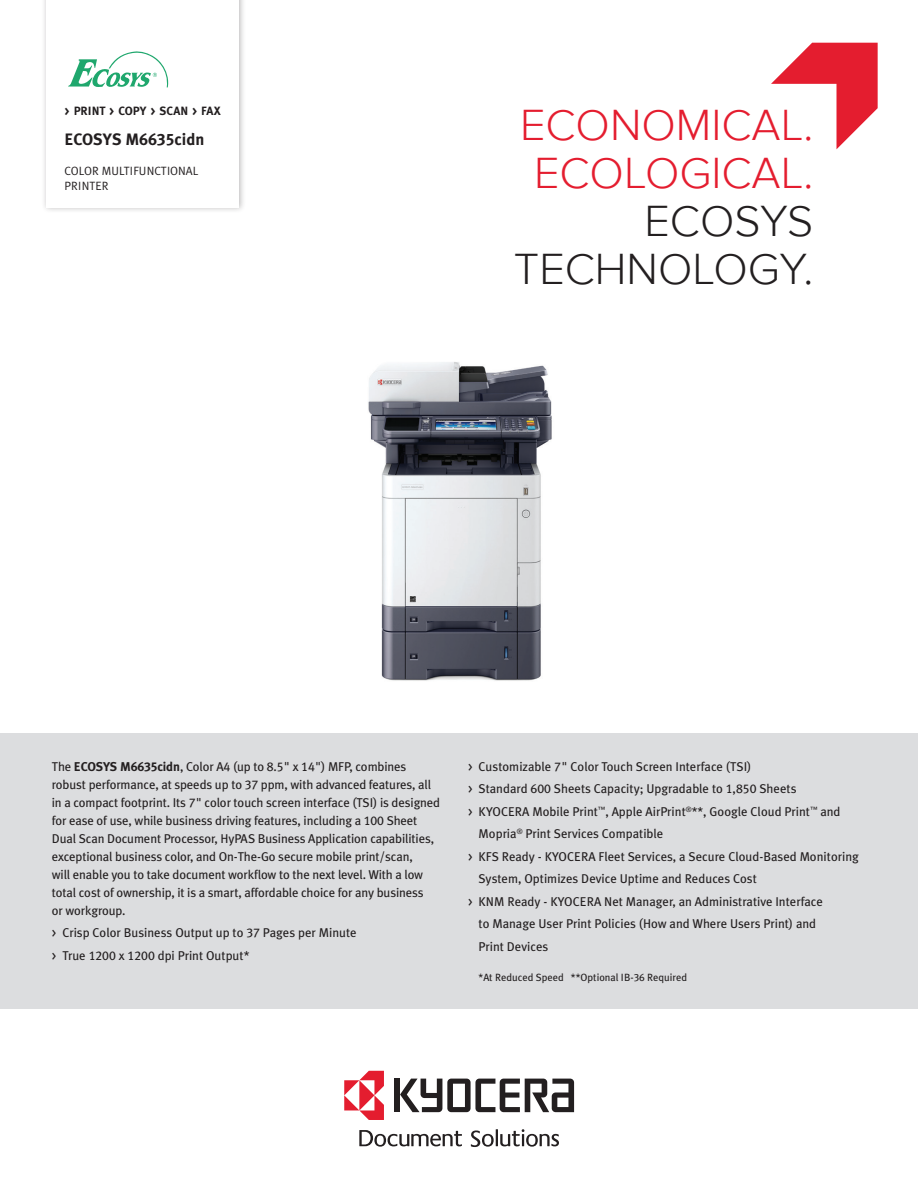
<style>
.page{position:relative;width:918px;height:1188px;background:#fff}
.page>*{position:absolute;margin:0;border:0;box-sizing:border-box;transform-origin:0 0}
.t1{font:300 45px/48px "Proxima Nova";color:#e41d2f;text-align:center}
.t2{font:300 45px/48px "Proxima Nova";color:#231f20;text-align:right}
.t3{font:700 16.5px "Meta Plus";color:#231f20}
.t4{font:12.75px/18px "Meta Plus";letter-spacing:-.01em;color:#231f20}
.t5{font:12px/15px "Meta Plus Normal";letter-spacing:.01em;color:#231f20}
.t6{font:12px "Meta Plus Bold Caps";color:#231f20}
.t7{font:10.5px "Meta Plus";color:#231f20}
.s1{font-family:"Meta Plus Bold Caps";font-weight:400}
.s2{font-weight:700}
.s3{font-family:"Meta Plus Bold Caps"}
.s4{font-family:"Meta Plus Book Caps"}
</style>
<div class="page">
<div style="left:41px;top:0;width:205px;height:214px;background:#231f20;opacity:.3"></div>
<div style="left:46px;top:0;width:192px;height:207px;background:#fff"></div>
<div style="left:394px;top:1079px;width:6px;height:33px;background:#231f20"></div>
<svg style="left:400px;top:1079px;width:174px;height:33px"></svg>
<svg style="left:344px;top:1071px;width:40px;height:49px"></svg>
<svg style="left:471px;top:1129px;width:88px;height:18px"></svg>
<svg style="left:359px;top:1130px;width:103px;height:17px"></svg>
<svg style="left:771px;top:43px;width:107px;height:106px"></svg>
<img style="left:368px;top:362px;width:184px;height:319px">
<svg style="left:68px;top:51px;width:100px;height:37px"></svg>
<div style="left:0;top:734px;width:918px;height:275px;background:#dcdddf"></div>
<p class="t6" style="left:65px;top:104px;width:158px">&gt; PRINT &gt; COPY &gt; SCAN &gt; FAX</p>
<p class="t3" style="left:65px;top:130px;width:141px">ECOSYS M<span class="s1">6635</span>cidn</p>
<p class="t5" style="left:65px;top:163px;width:135px">COLOR MULTIFUNCTIONAL<br>PRINTER</p>
<h1 class="t1" style="left:520px;top:101px;width:295px">ECONOMICAL.<br>ECOLOGICAL.</h1>
<h1 class="t2" style="left:514px;top:197px;width:301px">ECOSYS<br>TECHNOLOGY.</h1>
<p class="t4" style="left:52px;top:757px;width:390px">The <span class="s2">ECOSYS M</span><span class="s3">6635</span><span class="s2">cidn</span>, Color A<span class="s4">4</span> (up to <span class="s4">8</span>.<span class="s4">5</span>" x <span class="s4">14</span>") MFP, combines robust performance, at speeds up to <span class="s4">37</span> ppm, with advanced features, all in a compact footprint. Its <span class="s4">7</span>" color touch screen interface (TSI) is designed for ease of use, while business driving features, including a <span class="s4">100</span> Sheet Dual Scan Document Processor, HyPAS Business Application capabilities, exceptional business color, and On-The-Go secure mobile print/scan,<br>will enable you to take document workflow to the next level. With a low total cost of ownership, it is a smart, affordable choice for any business<br>or workgroup.</p>
<p class="t4" style="left:52px;top:922px;width:306px;line-height:22.5px"><span class="s4">&gt;</span> Crisp Color Business Output up to <span class="s4">37</span> Pages per Minute <span class="s4">&gt;</span> True <span class="s4">1200</span> x <span class="s4">1200</span> dpi Print Output*</p>
<p class="t4" style="left:468px;top:757px;width:285px"><span class="s4">&gt;</span> Customizable <span class="s4">7</span>" Color Touch Screen Interface (TSI)</p>
<p class="t4" style="left:468px;top:780px;width:330px"><span class="s4">&gt;</span> Standard <span class="s4">600</span> Sheets Capacity; Upgradable to <span class="s4">1</span>,<span class="s4">850</span> Sheets</p>
<p class="t4" style="left:468px;top:802px;width:374px"><span class="s4">&gt;</span> KYOCERA Mobile Print<sup>™</sup>, Apple AirPrint<sup>®</sup>**, Google Cloud Print<sup>™</sup> and</p>
<p class="t4" style="left:479px;top:825px;width:186px">Mopria<sup>®</sup> Print Services Compatible</p>
<p class="t4" style="left:468px;top:847px;width:392px"><span class="s4">&gt;</span> KFS Ready - KYOCERA Fleet Services, a Secure Cloud-Based Monitoring</p>
<p class="t4" style="left:479px;top:870px;width:280px">System, Optimizes Device Uptime and Reduces Cost</p>
<p class="t4" style="left:468px;top:892px;width:357px"><span class="s4">&gt;</span> KNM Ready - KYOCERA Net Manager, an Administrative Interface</p>
<p class="t4" style="left:479px;top:915px;width:339px">to Manage User Print Policies (How and Where Users Print) and</p>
<p class="t4" style="left:479px;top:937px;width:71px">Print Devices</p>
<p class="t7" style="left:479px;top:971px;width:210px">*At Reduced Speed **Optional IB-<span class="s4">36</span> Required</p>
</div>
